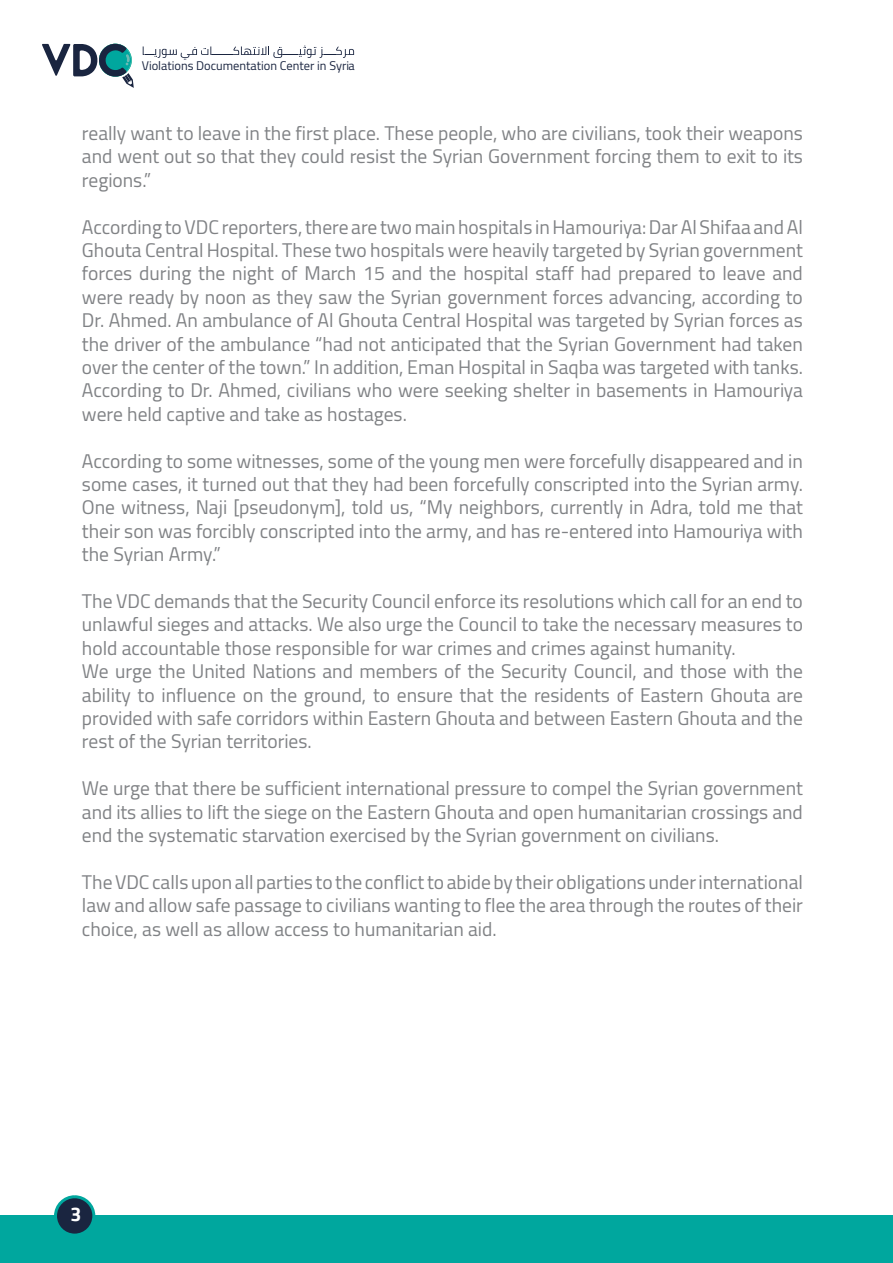
<style>
.page{position:relative;width:893px;height:1263px;background:#fff}
.page>*{position:absolute;margin:0;border:0;box-sizing:border-box;transform-origin:0 0}
.t1{font:19.5px/23.4px "Cairo";color:#808285;text-align:justify}
.t2{font:700 19.5px "Cairo";color:#fff}
.t3{font:12.45px "Cairo";color:#1a2540}
</style>
<div class="page">
<div style="left:0;top:1216px;width:893px;height:47px;background:#00a79e"></div>
<div style="left:54px;top:1195px;width:41px;height:41px;background:#1a2540;border:3px solid #00a79e;border-radius:50%"></div>
<svg style="left:143px;top:46px;width:211px;height:14px"></svg>
<svg style="left:42px;top:44px;width:92px;height:44px"></svg>
<p class="t3" style="left:142px;top:55px;width:215px">Violations Documentation Center in Syria</p>
<p class="t1" style="left:82px;top:121px;width:722px">really want to leave in the first place. These people, who are civilians, took their weapons and went out so that they could resist the Syrian Government forcing them to exit to its regions.”</p>
<p class="t1" style="left:82px;top:215px;width:722px">According to VDC reporters, there are two main hospitals in Hamouriya: Dar Al Shifaa and Al Ghouta Central Hospital. These two hospitals were heavily targeted by Syrian government forces during the night of March 15 and the hospital staff had prepared to leave and were ready by noon as they saw the Syrian government forces advancing, according to Dr. Ahmed. An ambulance of Al Ghouta Central Hospital was targeted by Syrian forces as the driver of the ambulance “had not anticipated that the Syrian Government had taken over the center of the town.” In addition, Eman Hospital in Saqba was targeted with tanks.<br>According to Dr. Ahmed, civilians who were seeking shelter in basements in Hamouriya were held captive and take as hostages.</p>
<p class="t1" style="left:82px;top:449px;width:722px">According to some witnesses, some of the young men were forcefully disappeared and in some cases, it turned out that they had been forcefully conscripted into the Syrian army.<br>One witness, Naji [pseudonym], told us, “My neighbors, currently in Adra, told me that their son was forcibly conscripted into the army, and has re-entered into Hamouriya with the Syrian Army.”</p>
<p class="t1" style="left:82px;top:589px;width:722px;text-align:left">The VDC demands that the Security Council enforce its resolutions which call for an end to unlawful sieges and attacks. We also urge the Council to take the necessary measures to hold accountable those responsible for war crimes and crimes against humanity.<br>We urge the United Nations and members of the Security Council, and those with the ability to influence on the ground, to ensure that the residents of Eastern Ghouta are provided with safe corridors within Eastern Ghouta and between Eastern Ghouta and the rest of the Syrian territories.</p>
<p class="t1" style="left:82px;top:776px;width:722px">We urge that there be sufficient international pressure to compel the Syrian government and its allies to lift the siege on the Eastern Ghouta and open humanitarian crossings and end the systematic starvation exercised by the Syrian government on civilians.</p>
<p class="t1" style="left:82px;top:870px;width:722px">The VDC calls upon all parties to the conflict to abide by their obligations under international law and allow safe passage to civilians wanting to flee the area through the routes of their choice, as well as allow access to humanitarian aid.</p>
<p class="t2" style="left:71px;top:1202px;width:12px">3</p>
</div>
